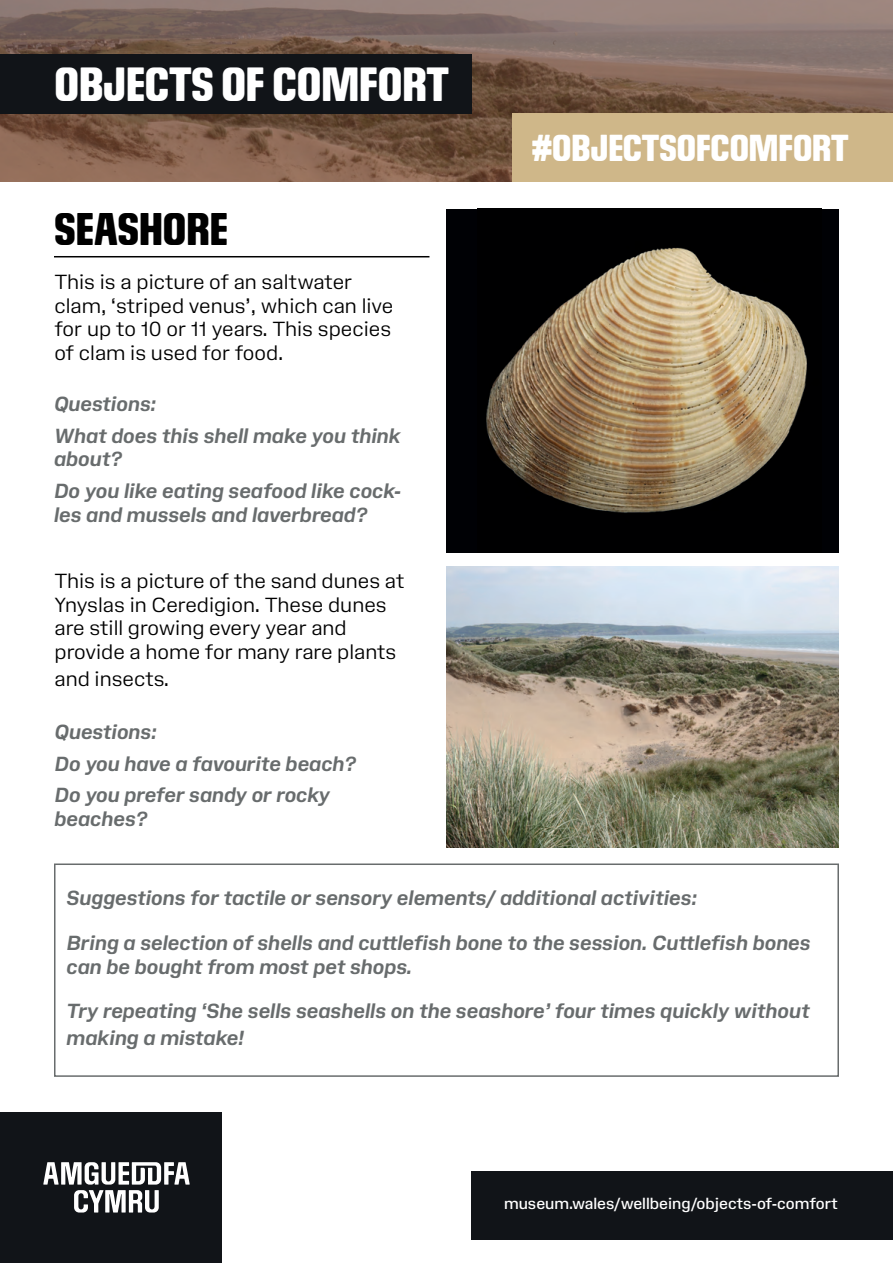
<style>
.page{position:relative;width:893px;height:1263px;background:#fff}
.page>*{position:absolute;margin:0;border:0;box-sizing:border-box;transform-origin:0 0}
.t1{font:48px "Amgueddfa Headline Wales";color:#fff}
.t2{font:45.75px "Amgueddfa Headline Wales";color:#000}
.t3{font:37.5px "Amgueddfa Headline Wales";color:#fff}
.t4{font:italic 700 19.5px/32px "Amgueddfa Body";color:#686c6d}
.t5{font:300 19.5px/23.4px "Amgueddfa Body";color:#000}
.t6{font:15px "Amgueddfa Body";color:#fff}
</style>
<div class="page">
<img style="left:0;top:0;width:893px;height:182px">
<hr style="left:54px;top:256px;width:375px;height:1px;background:#000">
<div style="left:512px;top:113px;width:381px;height:69px;background:#cfb789"></div>
<div style="left:446px;top:209px;width:393px;height:344px;background:#000105"></div>
<img style="left:486px;top:247px;width:321px;height:266px">
<img style="left:446px;top:567px;width:393px;height:280px">
<div style="left:0;top:54px;width:471px;height:59px;background:#111418"></div>
<div style="left:54px;top:863px;width:785px;height:214px;border:2px solid #686c6d"></div>
<div style="left:471px;top:1171px;width:422px;height:69px;background:#111418"></div>
<div style="left:0;top:1112px;width:222px;height:151px;background:#111418"></div>
<svg style="left:43px;top:1162px;width:147px;height:22px"></svg>
<svg style="left:74px;top:1190px;width:85px;height:22px"></svg>
<h1 class="t1" style="left:54px;top:60px;width:396px">OBJECTS OF COMFORT</h1>
<h2 class="t2" style="left:54px;top:206px;width:175px">SEASHORE</h2>
<p class="t5" style="left:54px;top:271px;width:340px">This is a picture of an saltwater clam, ‘striped venus’, which can live for up to 10 or 11 years. This species of clam is used for food.</p>
<p class="t4" style="left:54px;top:388px;width:348px">Questions:<br>What does this shell make you think</p>
<p class="t4" style="left:54px;top:444px;width:349px">about?<br>Do you like eating seafood like cock-</p>
<p class="t4" style="left:54px;top:499px;width:315px">les and mussels and laverbread?</p>
<p class="t5" style="left:54px;top:569px;width:351px">This is a picture of the sand dunes at Ynyslas in Ceredigion. These dunes are still growing every year and provide a home for many rare plants</p>
<p class="t5" style="left:54px;top:667px;width:116px">and insects.</p>
<p class="t4" style="left:54px;top:716px;width:303px">Questions:<br>Do you have a favourite beach?<br>Do you prefer sandy or rocky</p>
<p class="t4" style="left:54px;top:803px;width:95px">beaches?</p>
<h3 class="t3" style="left:532px;top:129px;width:319px">#OBJECTSOFCOMFORT</h3>
<p class="t4" style="left:67px;top:883px;width:632px">Suggestions for tactile or sensory elements/ additional activities:</p>
<p class="t4" style="left:67px;top:932px;width:746px;line-height:23.4px">Bring a selection of shells and cuttlefish bone to the session. Cuttlefish bones can be bought from most pet shops.</p>
<p class="t4" style="left:67px;top:997px;width:745px;line-height:27px">Try repeating ‘She sells seashells on the seashore’ four times quickly without making a mistake!</p>
<p class="t6" style="left:504px;top:1194px;width:335px">museum.wales/wellbeing/objects-of-comfort</p>
</div>
